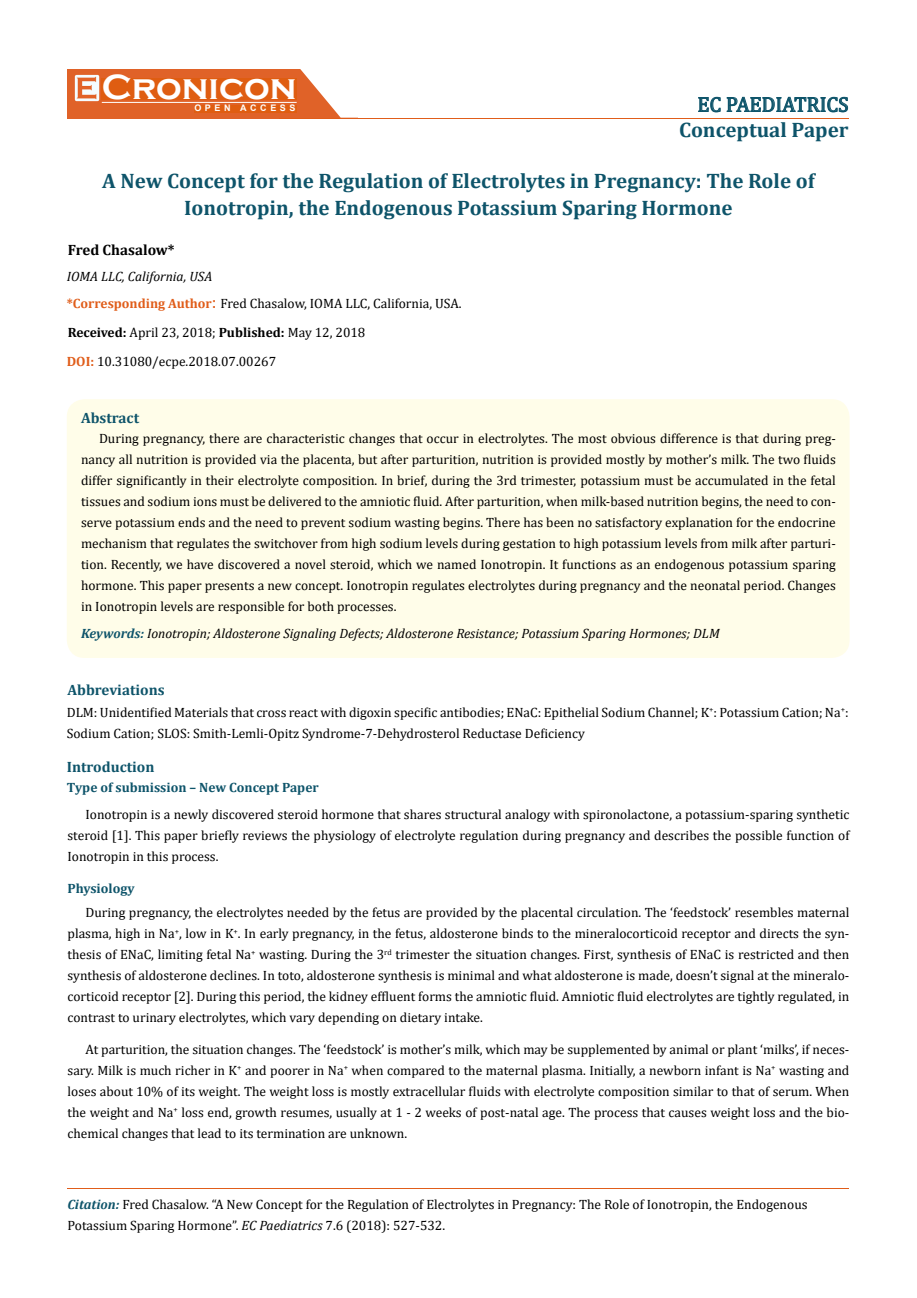
<style>
.page{position:relative;width:917px;height:1298px;background:#fff}
.page>*{position:absolute;margin:0;border:0;box-sizing:border-box;transform-origin:0 0}
.t1{font:700 36px "Copperplate Gothic";color:#fff}
.t2{font:700 21px/27px "Cambria";color:#0e546a;text-align:center}
.t3{font:21px "Cambria";color:#0e546a}
.t4{font:700 15px "Cambria";color:#0e546a}
.t5{font:700 15px "Cambria";color:#000}
.t6{font:13.5px/21px "Cambria";color:#000;text-align:justify}
.t7{font:italic 13.5px "Cambria";color:#000}
.t8{font:700 13.5px "Cambria";color:#0e546a}
.t9{font:700 9px "Arial";letter-spacing:.4em;color:#fff}
.s1{font-weight:700;color:#e05d1a}
.s2{font-size:18px;color:#e05d1a}
.s3{font-weight:700}
.s4{font-weight:700;color:#0e546a}
.s5{font-weight:700;font-style:italic;color:#0e546a}
.s6{font-style:italic}
</style>
<div class="page">
<div style="left:67px;top:70px;width:290px;height:49px;background:#e06228"></div>
<svg style="left:300px;top:69px;width:58px;height:49px"></svg>
<img style="left:75px;top:75px;width:24px;height:26px">
<div style="left:102px;top:79px;width:195px;height:21px;background:#df5d11"></div>
<div style="left:194px;top:105px;width:103px;height:7px;background:#df5d11"></div>
<svg style="left:698px;top:97px;width:150px;height:15px"></svg>
<hr style="left:102px;top:102px;width:194px;height:1px;background:#fff">
<hr style="left:279px;top:118px;width:569px;height:1px;background:#e05d1a">
<hr style="left:67px;top:1188px;width:782px;height:1px;background:#e05d1a">
<div style="left:67px;top:399px;width:782px;height:259px;background:#fffde9;border-radius:18px"></div>
<h1 class="t1" style="left:102px;top:68px;width:196px">Cronicon</h1>
<p class="t9" style="left:194px;top:102px;width:103px">OPEN ACCESS</p>
<h2 class="t3" style="left:697px;top:92px;width:153px">EC PAEDIATRICS</h2>
<h2 class="t2" style="left:679px;top:116px;width:171px">Conceptual Paper</h2>
<h2 class="t2" style="left:102px;top:166px;width:713px">A New Concept for the Regulation of Electrolytes in Pregnancy: The Role of<br>Ionotropin, the Endogenous Potassium Sparing Hormone</h2>
<p class="t5" style="left:68px;top:239px;width:108px">Fred Chasalow*</p>
<p class="t7" style="left:67px;top:266px;width:147px">IOMA LLC, California, USA</p>
<p class="t6" style="left:67px;top:288px;width:396px;line-height:29.5px"><span class="s1">*Corresponding Author</span><span class="s2">:</span> Fred Chasalow, IOMA LLC, California, USA.<br><span class="s3">Received:</span> April 23, 2018; <span class="s3">Published:</span> May 12, 2018</p>
<p class="t6" style="left:67px;top:350px;width:211px"><span class="s1">DOI:</span> 10.31080/ecpe.2018.07.00267</p>
<p class="t4" style="left:81px;top:407px;width:60px">Abstract</p>
<p class="t6" style="left:81px;top:427px;width:756px;text-indent:18px">During pregnancy, there are characteristic changes that occur in electrolytes. The most obvious difference is that during preg&shy;nancy all nutrition is provided via the placenta, but after parturition, nutrition is provided mostly by mother’s milk. The two fluids differ significantly in their electrolyte composition. In brief, during the 3rd trimester, potassium must be accumulated in the fetal tissues and sodium ions must be delivered to the amniotic fluid. After parturition, when milk-based nutrition begins, the need to con&shy;serve potassium ends and the need to prevent sodium wasting begins. There has been no satisfactory explanation for the endocrine mechanism that regulates the switchover from high sodium levels during gestation to high potassium levels from milk after parturi&shy;tion. Recently, we have discovered a novel steroid, which we named Ionotropin. It functions as an endogenous potassium sparing hormone. This paper presents a new concept. Ionotropin regulates electrolytes during pregnancy and the neonatal period. Changes in Ionotropin levels are responsible for both processes.</p>
<p class="t7" style="left:81px;top:624px;width:640px"><span class="s4">Keywords:</span> Ionotropin; Aldosterone Signaling Defects; Aldosterone Resistance; Potassium Sparing Hormones; DLM</p>
<p class="t4" style="left:67px;top:680px;width:99px">Abbreviations</p>
<p class="t6" style="left:67px;top:701px;width:783px">DLM: Unidentified Materials that cross react with digoxin specific antibodies; ENaC: Epithelial Sodium Channel; K<sup>+</sup>: Potassium Cation; Na<sup>+</sup>:<br>Sodium Cation; SLOS: Smith-Lemli-Opitz Syndrome-7-Dehydrosterol Reductase Deficiency</p>
<p class="t4" style="left:67px;top:756px;width:89px">Introduction</p>
<p class="t8" style="left:67px;top:778px;width:253px">Type of submission – New Concept Paper</p>
<p class="t6" style="left:67px;top:803px;width:783px;text-indent:18px">Ionotropin is a newly discovered steroid hormone that shares structural analogy with spironolactone, a potassium-sparing synthetic steroid [1]. This paper briefly reviews the physiology of electrolyte regulation during pregnancy and describes the possible function of Ionotropin in this process.</p>
<p class="t8" style="left:67px;top:879px;width:69px">Physiology</p>
<p class="t6" style="left:67px;top:902px;width:783px;text-indent:18px">During pregnancy, the electrolytes needed by the fetus are provided by the placental circulation. The ‘feedstock’ resembles maternal plasma, high in Na<sup>+</sup>, low in K<sup>+</sup>. In early pregnancy, in the fetus, aldosterone binds to the mineralocorticoid receptor and directs the syn&shy;thesis of ENaC, limiting fetal Na<sup>+</sup> wasting. During the 3<sup>rd</sup> trimester the situation changes. First, synthesis of ENaC is restricted and then synthesis of aldosterone declines. In toto, aldosterone synthesis is minimal and what aldosterone is made, doesn’t signal at the mineralo&shy;corticoid receptor [2]. During this period, the kidney effluent forms the amniotic fluid. Amniotic fluid electrolytes are tightly regulated, in contrast to urinary electrolytes, which vary depending on dietary intake.</p>
<p class="t6" style="left:68px;top:1038px;width:783px;text-indent:18px">At parturition, the situation changes. The ‘feedstock’ is mother’s milk, which may be supplemented by animal or plant ‘milks’, if neces&shy;sary. Milk is much richer in K<sup>+</sup> and poorer in Na<sup>+</sup> when compared to the maternal plasma. Initially, a newborn infant is Na<sup>+</sup> wasting and loses about 10% of its weight. The weight loss is mostly extracellular fluids with electrolyte composition similar to that of serum. When the weight and Na<sup>+</sup> loss end, growth resumes, usually at 1 - 2 weeks of post-natal age. The process that causes weight loss and the bio&shy;chemical changes that lead to its termination are unknown.</p>
<p class="t6" style="left:67px;top:1193px;width:741px"><span class="s5">Citation:</span> Fred Chasalow. “A New Concept for the Regulation of Electrolytes in Pregnancy: The Role of Ionotropin, the Endogenous<br>Potassium Sparing Hormone”. <span class="s6">EC Paediatrics</span> 7.6 (2018): 527-532.</p>
</div>
